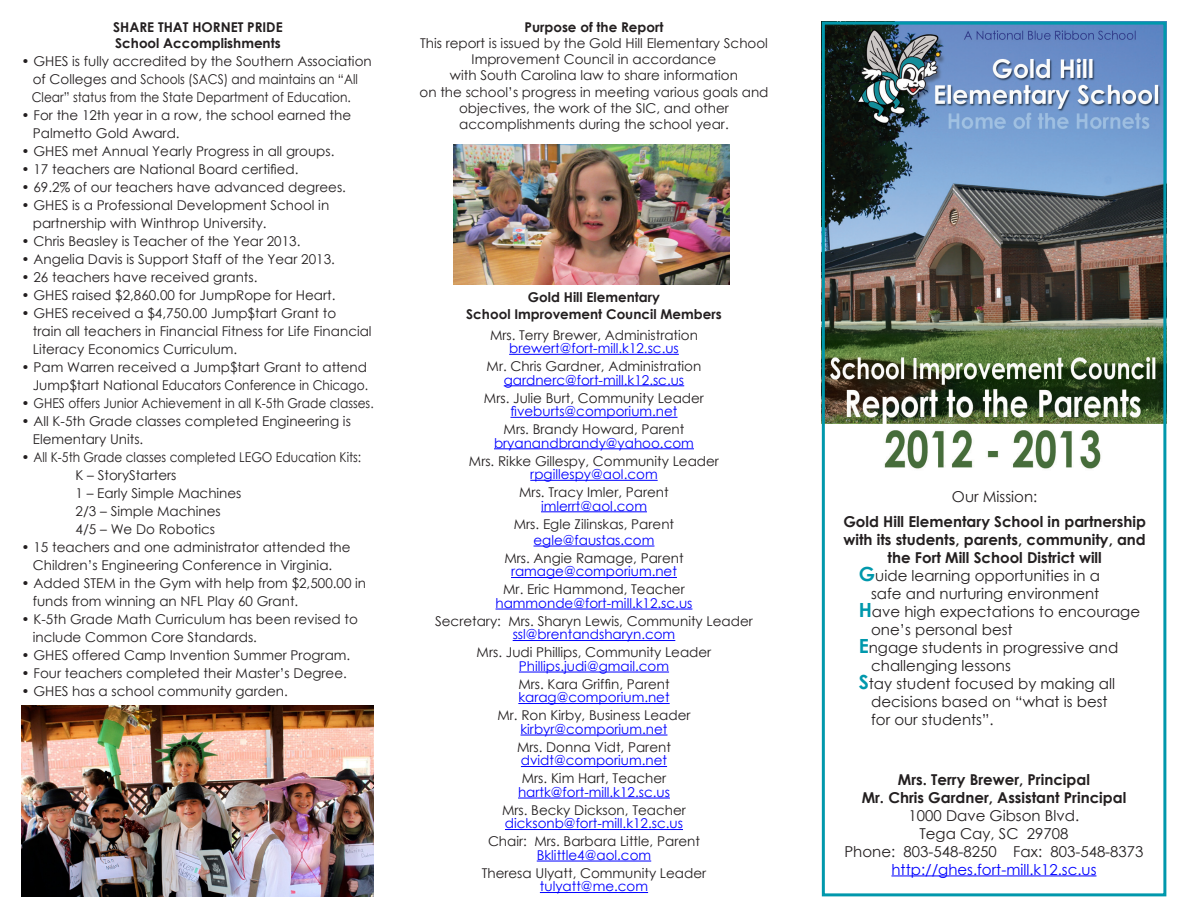
<style>
.page{position:relative;width:1188px;height:918px;background:#fff}
.page>*{position:absolute;margin:0;border:0;box-sizing:border-box;transform-origin:0 0}
.Centered{font:15px/18px "Century Gothic";color:#231f20}
.Centered-2{font:700 15px/18px "Century Gothic";color:#231f20;text-align:center}
.Centered-3{font:15px "Century Gothic";color:#00f}
.Body_text{font:13.5px/18px "Century Gothic";color:#231f20}
.Centered-4{font:13.5px/16.2px "Century Gothic";color:#231f20;text-align:center}
.Centered-5{font:13.5px "Century Gothic";color:#00f}
.Centered-6{font:700 13.5px "Century Gothic";color:#231f20}
.s1{font-weight:700;font-size:19.5px;color:#0098ac}
</style>
<div class="page">
<img style="left:826px;top:26px;width:336px;height:851px">
<hr style="left:891px;top:876px;width:205px;height:1px;background:#00f">
<hr style="left:509px;top:354px;width:170px;height:1px;background:#00f">
<hr style="left:504px;top:385px;width:180px;height:1px;background:#00f">
<hr style="left:510px;top:417px;width:168px;height:1px;background:#00f">
<hr style="left:494px;top:448px;width:200px;height:1px;background:#00f">
<hr style="left:530px;top:480px;width:128px;height:1px;background:#00f">
<hr style="left:541px;top:511px;width:106px;height:1px;background:#00f">
<hr style="left:534px;top:546px;width:120px;height:1px;background:#00f">
<hr style="left:511px;top:577px;width:166px;height:1px;background:#00f">
<hr style="left:496px;top:609px;width:196px;height:1px;background:#00f">
<hr style="left:513px;top:640px;width:162px;height:1px;background:#00f">
<hr style="left:519px;top:672px;width:150px;height:1px;background:#00f">
<hr style="left:518px;top:703px;width:152px;height:1px;background:#00f">
<hr style="left:521px;top:735px;width:146px;height:1px;background:#00f">
<hr style="left:521px;top:766px;width:146px;height:1px;background:#00f">
<hr style="left:518px;top:798px;width:152px;height:1px;background:#00f">
<hr style="left:505px;top:829px;width:178px;height:1px;background:#00f">
<hr style="left:537px;top:861px;width:114px;height:1px;background:#00f">
<hr style="left:540px;top:892px;width:108px;height:1px;background:#00f">
<div style="left:822px;top:22px;width:344px;height:874px;border:3px solid #0098ac"></div>
<img style="left:21px;top:706px;width:352px;height:190px">
<img style="left:454px;top:144px;width:275px;height:140px">
<p class="Centered-6" style="left:113px;top:17px;width:171px">SHARE THAT HORNET PRIDE</p>
<p class="Centered-6" style="left:115px;top:33px;width:167px">School Accomplishments</p>
<p class="Body_text" style="left:32px;top:52px;width:342px;text-indent:-10px">• GHES is fully accredited by the Southern Association of Colleges and Schools (SACS) and maintains an “All<br>Clear” status from the State Department of Education.</p>
<p class="Body_text" style="left:33px;top:106px;width:320px;text-indent:-11px">• For the 12th year in a row, the school earned the<br>Palmetto Gold Award.</p>
<p class="Body_text" style="left:22px;top:142px;width:314px">• GHES met Annual Yearly Progress in all groups.</p>
<p class="Body_text" style="left:22px;top:160px;width:279px">• 17 teachers are National Board certified.</p>
<p class="Body_text" style="left:22px;top:178px;width:326px">• 69.2% of our teachers have advanced degrees.</p>
<p class="Body_text" style="left:22px;top:196px;width:309px">• GHES is a Professional Development School in</p>
<p class="Body_text" style="left:33px;top:214px;width:235px">partnership with Winthrop University.</p>
<p class="Body_text" style="left:22px;top:232px;width:280px">• Chris Beasley is Teacher of the Year 2013.</p>
<p class="Body_text" style="left:22px;top:250px;width:315px">• Angelia Davis is Support Staff of the Year 2013.</p>
<p class="Body_text" style="left:22px;top:268px;width:237px">• 26 teachers have received grants.</p>
<p class="Body_text" style="left:22px;top:286px;width:315px">• GHES raised $2,860.00 for JumpRope for Heart.</p>
<p class="Body_text" style="left:33px;top:304px;width:340px;text-indent:-11px">• GHES received a $4,750.00 Jump$tart Grant to<br>train all teachers in Financial Fitness for Life Financial</p>
<p class="Body_text" style="left:33px;top:340px;width:206px">Literacy Economics Curriculum.</p>
<p class="Body_text" style="left:22px;top:358px;width:348px;text-align:right">• Pam Warren received a Jump$tart Grant to attend<br>Jump$tart National Educators Conference in Chicago.</p>
<p class="Body_text" style="left:22px;top:394px;width:354px">• GHES offers Junior Achievement in all K-5th Grade classes.</p>
<p class="Body_text" style="left:33px;top:412px;width:320px;text-indent:-11px">• All K-5th Grade classes completed Engineering is<br>Elementary Units.</p>
<p class="Body_text" style="left:22px;top:448px;width:341px">• All K-5th Grade classes completed LEGO Education Kits:</p>
<p class="Body_text" style="left:76px;top:466px;width:102px">K – StoryStarters</p>
<p class="Body_text" style="left:76px;top:484px;width:167px">1 – Early Simple Machines</p>
<p class="Body_text" style="left:76px;top:502px;width:147px">2/3 – Simple Machines</p>
<p class="Body_text" style="left:76px;top:520px;width:141px">4/5 – We Do Robotics</p>
<p class="Body_text" style="left:22px;top:538px;width:331px;text-align:center">• 15 teachers and one administrator attended the<br>Children’s Engineering Conference in Virginia.</p>
<p class="Body_text" style="left:33px;top:574px;width:335px;text-indent:-11px">• Added STEM in the Gym with help from $2,500.00 in funds from winning an NFL Play 60 Grant.</p>
<p class="Body_text" style="left:33px;top:610px;width:327px;text-indent:-11px">• K-5th Grade Math Curriculum has been revised to include Common Core Standards.</p>
<p class="Body_text" style="left:22px;top:646px;width:330px">• GHES offered Camp Invention Summer Program.</p>
<p class="Body_text" style="left:22px;top:664px;width:327px">• Four teachers completed their Master’s Degree.</p>
<p class="Body_text" style="left:22px;top:682px;width:268px">• GHES has a school community garden.</p>
<p class="Centered-6" style="left:524px;top:17px;width:141px">Purpose of the Report</p>
<p class="Centered-4" style="left:420px;top:35px;width:349px">This report is issued by the Gold Hill Elementary School<br>Improvement Council in accordance</p>
<p class="Centered-4" style="left:450px;top:67px;width:290px">with South Carolina law to share information</p>
<p class="Centered-4" style="left:420px;top:83px;width:350px">on the school’s progress in meeting various goals and objectives, the work of the SIC, and other</p>
<p class="Centered-4" style="left:459px;top:116px;width:271px">accomplishments during the school year.</p>
<p class="Centered-6" style="left:528px;top:287px;width:134px">Gold Hill Elementary</p>
<p class="Centered-6" style="left:466px;top:303px;width:257px">School Improvement Council Members</p>
<p class="Centered-4" style="left:490px;top:326px;width:209px">Mrs. Terry Brewer, Administration</p>
<p class="Centered-5" style="left:509px;top:339px;width:171px">brewert@fort-mill.k12.sc.us</p>
<p class="Centered-4" style="left:487px;top:358px;width:216px">Mr. Chris Gardner, Administration</p>
<p class="Centered-5" style="left:504px;top:370px;width:182px">gardnerc@fort-mill.k12.sc.us</p>
<p class="Centered-4" style="left:484px;top:389px;width:222px">Mrs. Julie Burt, Community Leader</p>
<p class="Centered-5" style="left:510px;top:402px;width:169px">fiveburts@comporium.net</p>
<p class="Centered-4" style="left:504px;top:421px;width:182px">Mrs. Brandy Howard, Parent</p>
<p class="Centered-5" style="left:494px;top:433px;width:201px">bryanandbrandy@yahoo.com</p>
<p class="Centered-4" style="left:469px;top:452px;width:252px">Mrs. Rikke Gillespy, Community Leader</p>
<p class="Centered-5" style="left:530px;top:465px;width:129px">rpgillespy@aol.com</p>
<p class="Centered-4" style="left:519px;top:484px;width:151px">Mrs. Tracy Imler, Parent</p>
<p class="Centered-5" style="left:541px;top:496px;width:107px">imlerrt@aol.com</p>
<p class="Centered-4" style="left:514px;top:515px;width:162px">Mrs. Egle Zilinskas, Parent</p>
<p class="Centered-5" style="left:534px;top:530px;width:122px">egle@faustas.com</p>
<p class="Centered-4" style="left:504px;top:550px;width:181px">Mrs. Angie Ramage, Parent</p>
<p class="Centered-5" style="left:511px;top:562px;width:167px">ramage@comporium.net</p>
<p class="Centered-4" style="left:503px;top:581px;width:183px">Mr. Eric Hammond, Teacher</p>
<p class="Centered-5" style="left:496px;top:593px;width:198px">hammonde@fort-mill.k12.sc.us</p>
<p class="Centered-4" style="left:435px;top:613px;width:319px">Secretary: Mrs. Sharyn Lewis, Community Leader</p>
<p class="Centered-5" style="left:513px;top:625px;width:164px">ssl@brentandsharyn.com</p>
<p class="Centered-4" style="left:477px;top:644px;width:236px">Mrs. Judi Phillips, Community Leader</p>
<p class="Centered-5" style="left:519px;top:656px;width:152px">Phillips.judi@gmail.com</p>
<p class="Centered-4" style="left:518px;top:676px;width:153px">Mrs. Kara Griffin, Parent</p>
<p class="Centered-5" style="left:518px;top:688px;width:153px">karag@comporium.net</p>
<p class="Centered-4" style="left:497px;top:707px;width:195px">Mr. Ron Kirby, Business Leader</p>
<p class="Centered-5" style="left:521px;top:719px;width:149px">kirbyr@comporium.net</p>
<p class="Centered-4" style="left:517px;top:739px;width:155px">Mrs. Donna Vidt, Parent</p>
<p class="Centered-5" style="left:521px;top:751px;width:148px">dvidt@comporium.net</p>
<p class="Centered-4" style="left:522px;top:770px;width:146px">Mrs. Kim Hart, Teacher</p>
<p class="Centered-5" style="left:518px;top:782px;width:153px">hartk@fort-mill.k12.sc.us</p>
<p class="Centered-4" style="left:502px;top:802px;width:185px">Mrs. Becky Dickson, Teacher</p>
<p class="Centered-5" style="left:505px;top:814px;width:180px">dicksonb@fort-mill.k12.sc.us</p>
<p class="Centered-4" style="left:488px;top:833px;width:213px">Chair: Mrs. Barbara Little, Parent</p>
<p class="Centered-5" style="left:537px;top:845px;width:116px">Bklittle4@aol.com</p>
<p class="Centered-4" style="left:482px;top:865px;width:226px">Theresa Ulyatt, Community Leader</p>
<p class="Centered-5" style="left:540px;top:877px;width:110px">tulyatt@me.com</p>
<p class="Centered" style="left:952px;top:487px;width:87px">Our Mission:</p>
<p class="Centered-2" style="left:843px;top:512px;width:304px">Gold Hill Elementary School in partnership with its students, parents, community, and the Fort Mill School District will</p>
<p class="Centered" style="left:859px;top:566px;width:243px;text-align:right"><span class="s1">G</span>uide learning opportunities in a safe and nurturing environment</p>
<p class="Centered" style="left:871px;top:602px;width:271px;text-indent:-12px"><span class="s1">H</span>ave high expectations to encourage one’s personal best</p>
<p class="Centered" style="left:871px;top:638px;width:249px;text-indent:-12px"><span class="s1">E</span>ngage students in progressive and challenging lessons</p>
<p class="Centered" style="left:859px;top:674px;width:258px;text-align:center"><span class="s1">S</span>tay student focused by making all decisions based on “what is best</p>
<p class="Centered" style="left:871px;top:710px;width:124px">for our students”.</p>
<p class="Centered-2" style="left:898px;top:769px;width:193px">Mrs. Terry Brewer, Principal</p>
<p class="Centered-2" style="left:862px;top:787px;width:266px">Mr. Chris Gardner, Assistant Principal</p>
<p class="Centered" style="left:909px;top:806px;width:172px">1000 Dave Gibson Blvd.</p>
<p class="Centered" style="left:919px;top:824px;width:150px">Tega Cay, SC 29708</p>
<p class="Centered" style="left:844px;top:842px;width:301px">Phone: 803-548-8250 Fax: 803-548-8373</p>
<p class="Centered-3" style="left:891px;top:859px;width:207px">http://ghes.fort-mill.k12.sc.us</p>
</div>
